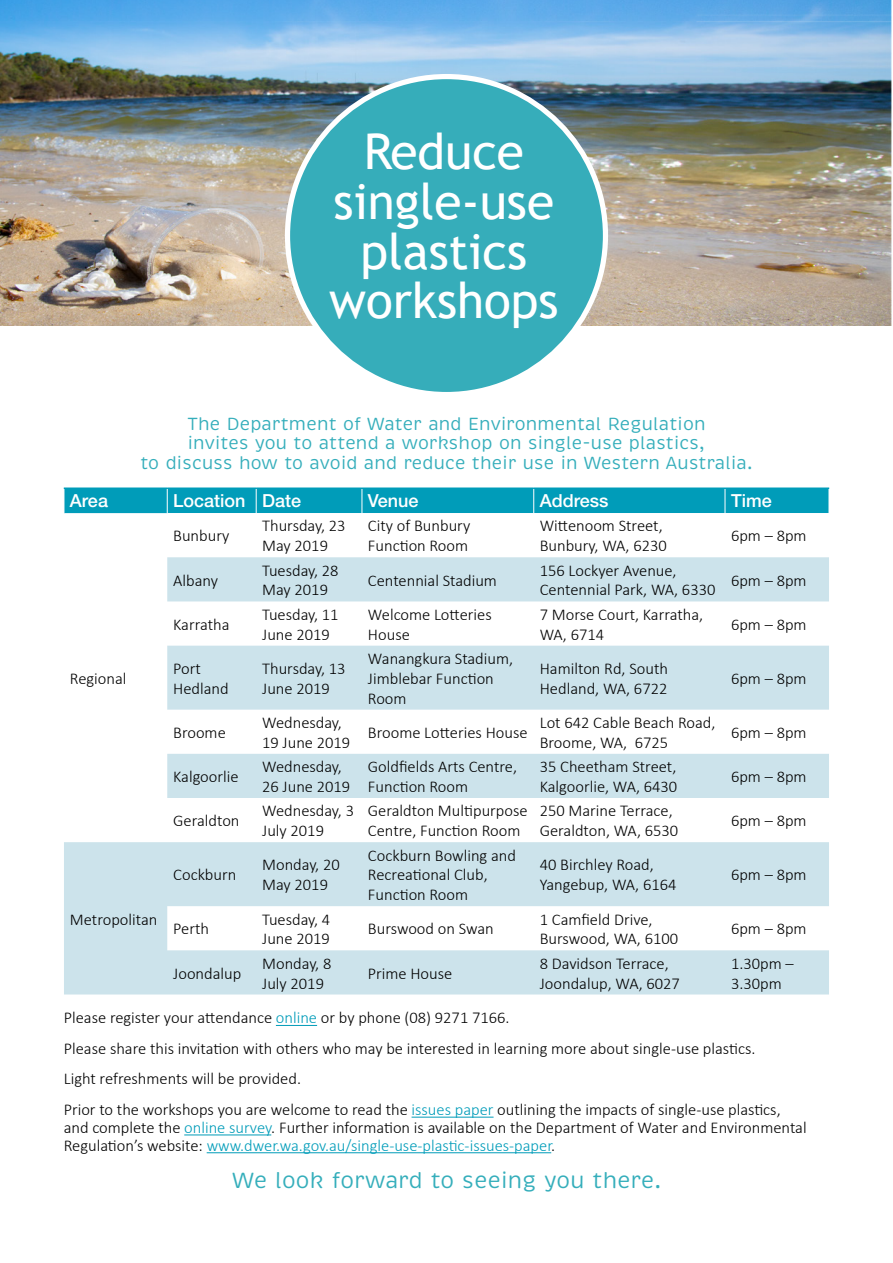
<style>
.page{position:relative;width:893px;height:1263px;background:#fff}
.page>*{position:absolute;margin:0;border:0;box-sizing:border-box;transform-origin:0 0}
.t1{font:49.65px/49.7px "Trebuchet MS";color:#fff;text-align:center}
.t2{font:22.5px "Brevia";letter-spacing:.01em;color:#35aebb}
.t3{font:18px/19.4px "Brevia";letter-spacing:.01em;color:#35aebb;text-align:center}
.t4{font:500 18px "Helvetica Neue LT Std";color:#fff}
.t5{font:300 16.5px/19.8px "Calibri";color:#000}
.s1{color:#009cb9}
</style>
<div class="page">
<img style="left:0;top:0;width:892px;height:325px">
<div style="left:287px;top:77px;width:318px;height:318px;background:#36adba;border-radius:50%"></div>
<hr style="left:276px;top:1025px;width:41px;height:1px;background:#009cb9">
<hr style="left:412px;top:1117px;width:82px;height:1px;background:#009cb9">
<hr style="left:184px;top:1134px;width:87px;height:1px;background:#009cb9">
<hr style="left:207px;top:1152px;width:344px;height:1px;background:#009cb9">
<svg style="left:64px;top:557px;width:765px;height:437px;fill:#cce3eb"></svg>
<hr style="left:64px;top:487px;width:103px;height:2px;background:#009cb9">
<hr style="left:167px;top:487px;width:89px;height:2px;background:#009cb9">
<hr style="left:256px;top:487px;width:106px;height:2px;background:#009cb9">
<hr style="left:362px;top:487px;width:172px;height:2px;background:#009cb9">
<hr style="left:534px;top:487px;width:191px;height:2px;background:#009cb9">
<hr style="left:725px;top:487px;width:104px;height:2px;background:#009cb9">
<div style="left:64px;top:488px;width:766px;height:26px;background:#009cb9"></div>
<h1 class="t1" style="left:329px;top:126px;width:231px">Reduce single‑use plastics workshops</h1>
<p class="t3" style="left:140px;top:414px;width:614px">The Department of Water and Environmental Regulation<br>invites you to attend a workshop on single‑use plastics,<br>to discuss how to avoid and reduce their use in Western Australia.</p>
<p class="t4" style="left:70px;top:490px;width:40px">Area</p>
<p class="t4" style="left:173px;top:490px;width:129px">Location Date</p>
<p class="t4" style="left:368px;top:490px;width:52px">Venue</p>
<p class="t4" style="left:540px;top:490px;width:70px">Address</p>
<p class="t4" style="left:731px;top:490px;width:42px">Time</p>
<p class="t5" style="left:70px;top:668px;width:58px">Regional</p>
<p class="t5" style="left:173px;top:526px;width:58px">Bunbury</p>
<p class="t5" style="left:262px;top:516px;width:85px">Thursday, 23<br>May 2019</p>
<p class="t5" style="left:368px;top:516px;width:104px">City of Bunbury<br>Function Room</p>
<p class="t5" style="left:540px;top:516px;width:129px">Wittenoom Street,<br>Bunbury, WA, 6230</p>
<p class="t5" style="left:731px;top:526px;width:77px">6pm – 8pm</p>
<p class="t5" style="left:173px;top:570px;width:46px">Albany</p>
<p class="t5" style="left:262px;top:560px;width:78px">Tuesday, 28<br>May 2019</p>
<p class="t5" style="left:368px;top:570px;width:131px">Centennial Stadium</p>
<p class="t5" style="left:540px;top:560px;width:177px">156 Lockyer Avenue,<br>Centennial Park, WA, 6330</p>
<p class="t5" style="left:731px;top:570px;width:77px">6pm – 8pm</p>
<p class="t5" style="left:173px;top:614px;width:58px">Karratha</p>
<p class="t5" style="left:262px;top:604px;width:78px">Tuesday, 11<br>June 2019</p>
<p class="t5" style="left:368px;top:604px;width:125px">Welcome Lotteries<br>House</p>
<p class="t5" style="left:540px;top:604px;width:165px">7 Morse Court, Karratha,<br>WA, 6714</p>
<p class="t5" style="left:731px;top:614px;width:77px">6pm – 8pm</p>
<p class="t5" style="left:173px;top:658px;width:57px">Port<br>Hedland</p>
<p class="t5" style="left:262px;top:658px;width:85px">Thursday, 13<br>June 2019</p>
<p class="t5" style="left:368px;top:648px;width:147px">Wanangkura Stadium,<br>Jimblebar Function<br>Room</p>
<p class="t5" style="left:540px;top:658px;width:130px">Hamilton Rd, South<br>Hedland, WA, 6722</p>
<p class="t5" style="left:731px;top:668px;width:77px">6pm – 8pm</p>
<p class="t5" style="left:173px;top:722px;width:54px">Broome</p>
<p class="t5" style="left:262px;top:712px;width:90px">Wednesday,<br>19 June 2019</p>
<p class="t5" style="left:368px;top:722px;width:161px">Broome Lotteries House</p>
<p class="t5" style="left:540px;top:712px;width:177px">Lot 642 Cable Beach Road,<br>Broome, WA, 6725</p>
<p class="t5" style="left:731px;top:722px;width:77px">6pm – 8pm</p>
<p class="t5" style="left:173px;top:766px;width:67px">Kalgoorlie</p>
<p class="t5" style="left:262px;top:757px;width:90px">Wednesday,<br>26 June 2019</p>
<p class="t5" style="left:368px;top:757px;width:151px">Goldfields Arts Centre,<br>Function Room</p>
<p class="t5" style="left:540px;top:757px;width:139px">35 Cheetham Street,<br>Kalgoorlie, WA, 6430</p>
<p class="t5" style="left:731px;top:766px;width:77px">6pm – 8pm</p>
<p class="t5" style="left:173px;top:811px;width:68px">Geraldton</p>
<p class="t5" style="left:262px;top:801px;width:93px">Wednesday, 3<br>July 2019</p>
<p class="t5" style="left:368px;top:801px;width:161px">Geraldton Multipurpose<br>Centre, Function Room</p>
<p class="t5" style="left:540px;top:801px;width:140px">250 Marine Terrace,<br>Geraldton, WA, 6530</p>
<p class="t5" style="left:731px;top:811px;width:77px">6pm – 8pm</p>
<p class="t5" style="left:173px;top:865px;width:65px">Cockburn</p>
<p class="t5" style="left:262px;top:855px;width:79px">Monday, 20<br>May 2019</p>
<p class="t5" style="left:368px;top:845px;width:150px">Cockburn Bowling and<br>Recreational Club,<br>Function Room</p>
<p class="t5" style="left:540px;top:855px;width:138px">40 Birchley Road,<br>Yangebup, WA, 6164</p>
<p class="t5" style="left:731px;top:865px;width:77px">6pm – 8pm</p>
<p class="t5" style="left:173px;top:919px;width:37px">Perth</p>
<p class="t5" style="left:262px;top:909px;width:70px">Tuesday, 4<br>June 2019</p>
<p class="t5" style="left:368px;top:919px;width:127px">Burswood on Swan</p>
<p class="t5" style="left:540px;top:909px;width:140px">1 Camfield Drive,<br>Burswood, WA, 6100</p>
<p class="t5" style="left:731px;top:919px;width:77px">6pm – 8pm</p>
<p class="t5" style="left:173px;top:963px;width:70px">Joondalup</p>
<p class="t5" style="left:262px;top:953px;width:71px">Monday, 8<br>July 2019</p>
<p class="t5" style="left:368px;top:963px;width:86px">Prime House</p>
<p class="t5" style="left:540px;top:953px;width:142px">8 Davidson Terrace,<br>Joondalup, WA, 6027</p>
<p class="t5" style="left:731px;top:953px;width:64px">1.30pm –<br>3.30pm</p>
<p class="t5" style="left:64px;top:1002px;width:718px;line-height:30.6px">Please register your attendance <span class="s1">online</span> or by phone (08) 9271 7166.<br>Please share this invitation with others who may be interested in learning more about single-use plastics.<br>Light refreshments will be provided.<br>Prior to the workshops you are welcome to read the <span class="s1">issues paper</span> outlining the impacts of single-use plastics,</p>
<p class="t5" style="left:64px;top:1118px;width:744px;line-height:17.9px">and complete the <span class="s1">online survey</span>. Further information is available on the Department of Water and Environmental<br>Regulation’s website: <span class="s1">www.dwer.wa.gov.au/single-use-plastic-issues-paper</span>.</p>
<h2 class="t2" style="left:232px;top:1166px;width:431px">We look forward to seeing you there.</h2>
<p class="t5" style="left:70px;top:909px;width:89px">Metropolitan</p>
</div>
